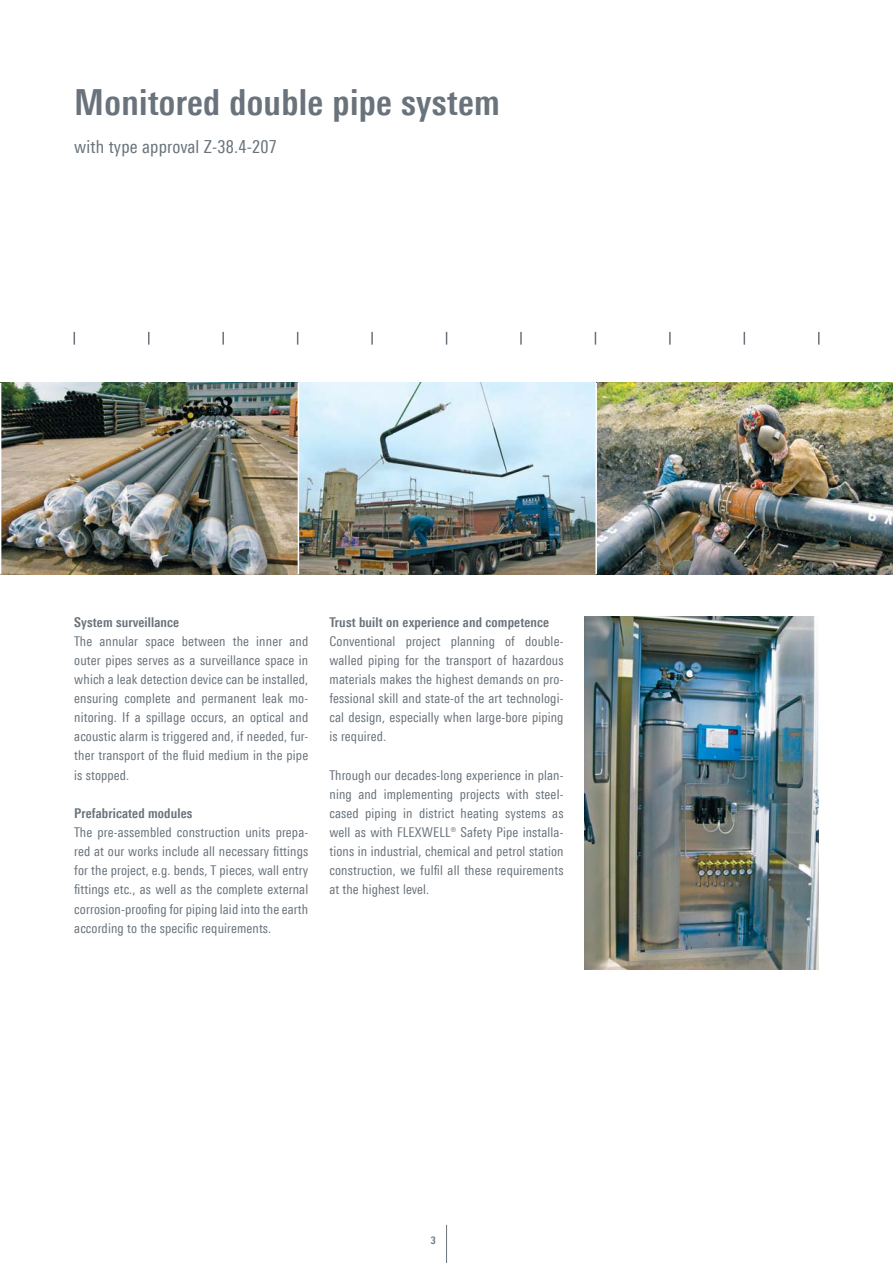
<style>
.page{position:relative;width:893px;height:1263px;background:#fff}
.page>*{position:absolute;margin:0;border:0;box-sizing:border-box;transform-origin:0 0}
.t1{font:700 36px "Linotype Univers 620 Cn";letter-spacing:.01em;color:#6a737b}
.t2{font:18px "Linotype Univers 420 Cn";letter-spacing:.01em;color:#6a737b}
.t3{font:13.5px/19.2px "Linotype Univers 420 Cn";letter-spacing:.01em;color:#6a737b;text-align:justify}
.t4{font:700 13.5px "Linotype Univers 620 Cn";letter-spacing:.01em;color:#6a737b}
.t5{font:700 10.5px "Linotype Univers 620 Cn";color:#6a737b}
</style>
<div class="page">
<img style="left:1px;top:383px;width:891px;height:191px">
<svg style="left:818px;top:332px;width:1px;height:13px"></svg>
<svg style="left:74px;top:332px;width:1px;height:13px"></svg>
<svg style="left:148px;top:332px;width:1px;height:13px"></svg>
<svg style="left:222px;top:332px;width:2px;height:13px"></svg>
<svg style="left:297px;top:332px;width:1px;height:13px"></svg>
<svg style="left:446px;top:332px;width:1px;height:13px"></svg>
<svg style="left:594px;top:332px;width:2px;height:13px"></svg>
<svg style="left:669px;top:332px;width:1px;height:13px"></svg>
<svg style="left:743px;top:332px;width:2px;height:13px"></svg>
<svg style="left:371px;top:332px;width:2px;height:13px"></svg>
<svg style="left:520px;top:332px;width:1px;height:13px"></svg>
<hr style="left:446px;top:1225px;width:1px;height:38px;background:#6a737b">
<hr style="left:297px;top:383px;width:2px;height:191px;background:#fff">
<hr style="left:595px;top:383px;width:2px;height:191px;background:#fff">
<img style="left:584px;top:617px;width:234px;height:352px">
<h1 class="t1" style="left:74px;top:89px;width:427px">Monitored double pipe system</h1>
<h2 class="t2" style="left:74px;top:140px;width:204px">with type approval Z-38.4-207</h2>
<p class="t4" style="left:74px;top:617px;width:106px">System surveillance</p>
<p class="t3" style="left:74px;top:633px;width:235px">The annular space between the inner and outer pipes serves as a surveillance space in which a leak detection device can be installed, ensuring complete and permanent leak mo&shy;nitoring. If a spillage occurs, an optical and acoustic alarm is triggered and, if needed, fur&shy;ther transport of the fluid medium in the pipe is stopped.</p>
<p class="t4" style="left:74px;top:808px;width:120px">Prefabricated modules</p>
<p class="t3" style="left:74px;top:824px;width:235px">The pre-assembled construction units prepa&shy;red at our works include all necessary fittings for the project, e.g. bends, T pieces, wall entry fittings etc., as well as the complete external corrosion-proofing for piping laid into the earth according to the specific requirements.</p>
<p class="t4" style="left:329px;top:617px;width:221px">Trust built on experience and competence</p>
<p class="t3" style="left:329px;top:633px;width:235px">Conventional project planning of double&shy;walled piping for the transport of hazardous materials makes the highest demands on pro&shy;fessional skill and state-of the art technologi&shy;cal design, especially when large-bore piping is required.</p>
<p class="t3" style="left:329px;top:767px;width:235px">Through our decades-long experience in plan&shy;ning and implementing projects with steel&shy;cased piping in district heating systems as well as with FLEXWELL® Safety Pipe installa&shy;tions in industrial, chemical and petrol station construction, we fulfil all these requirements at the highest level.</p>
<p class="t5" style="left:431px;top:1236px;width:6px">3</p>
</div>
